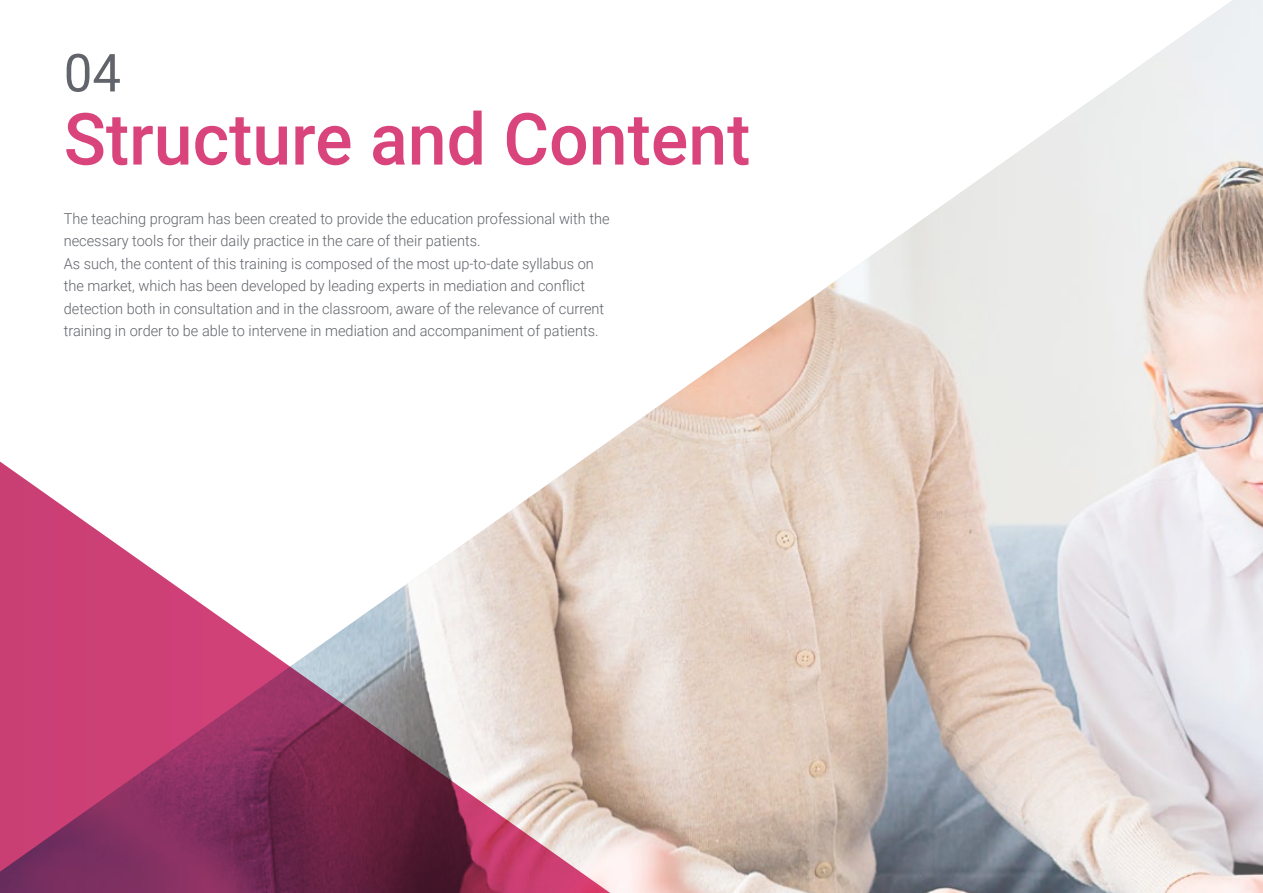
<style>
.page{position:relative;width:1263px;height:893px;background:#fff}
.page>*{position:absolute;margin:0;border:0;box-sizing:border-box;transform-origin:0 0}
.t1{font:500 72px "Roboto";color:#da447d}
.t2{font:52.5px "Roboto";color:#61646a}
.t3{font:300 15px/22.5px "Roboto";color:#61646a}
</style>
<div class="page">
<img style="left:602px;top:0;width:661px;height:893px">
<svg style="left:0;top:446px;width:640px;height:447px"></svg>
<h2 class="t2" style="left:64px;top:36px;width:59px">04</h2>
<h1 class="t1" style="left:64px;top:89px;width:688px">Structure and Content</h1>
<p class="t3" style="left:64px;top:207px;width:547px">The teaching program has been created to provide the education professional with the necessary tools for their daily practice in the care of their patients.<br>As such, the content of this training is composed of the most up-to-date syllabus on the market, which has been developed by leading experts in mediation and conflict detection both in consultation and in the classroom, aware of the relevance of current training in order to be able to intervene in mediation and accompaniment of patients.</p>
</div>
